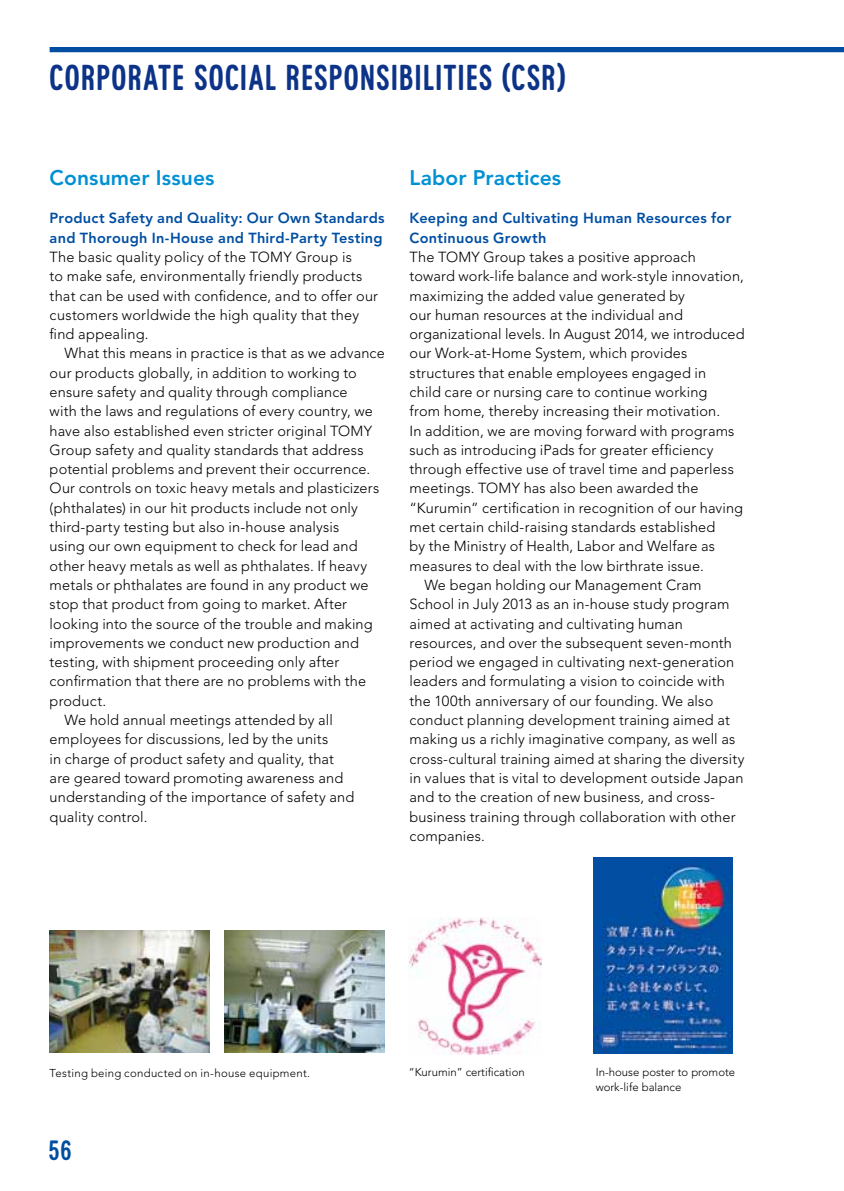
<style>
.page{position:relative;width:844px;height:1191px;background:#fff}
.page>*{position:absolute;margin:0;border:0;box-sizing:border-box;transform-origin:0 0}
.t1{font:35px "Colaba";letter-spacing:.03em;color:#0c3388}
.t2{font:27.12px "Colaba";color:#004ea2}
.t3{font:800 21px "Avenir";letter-spacing:.005em;color:#0090d4}
.t4{font:300 14.53px/19.2px "Avenir";letter-spacing:.01em;color:#000}
.t5{font:800 14.53px/19.2px "Avenir";letter-spacing:.02em;color:#004ea2}
.t6{font:300 11.38px/14.9px "Avenir";color:#000}
.t7{font:300 11.38px "Avenir";letter-spacing:.025em;color:#000}
</style>
<div class="page">
<div style="left:50px;top:47px;width:793px;height:5px;background:#004ea2"></div>
<img style="left:50px;top:930px;width:159px;height:123px">
<img style="left:408px;top:917px;width:133px;height:137px">
<img style="left:224px;top:930px;width:160px;height:123px">
<img style="left:593px;top:857px;width:139px;height:196px">
<h1 class="t1" style="left:50px;top:58px;width:517px">CORPORATE SOCIAL RESPONSIBILITIES (CSR)</h1>
<h3 class="t3" style="left:50px;top:165px;width:166px">Consumer Issues</h3>
<p class="t5" style="left:50px;top:209px;width:336px">Product Safety and Quality: Our Own Standards and Thorough In-House and Third-Party Testing</p>
<p class="t4" style="left:50px;top:247px;width:330px">The basic quality policy of the TOMY Group is<br>to make safe, environmentally friendly products that can be used with confidence, and to offer our customers worldwide the high quality that they find appealing.</p>
<p class="t4" style="left:64px;top:344px;width:322px">What this means in practice is that as we advance</p>
<p class="t4" style="left:50px;top:363px;width:309px">our products globally, in addition to working to</p>
<p class="t4" style="left:50px;top:382px;width:299px">ensure safety and quality through compliance</p>
<p class="t4" style="left:50px;top:401px;width:325px">with the laws and regulations of every country, we</p>
<p class="t4" style="left:50px;top:421px;width:324px">have also established even stricter original TOMY</p>
<p class="t4" style="left:50px;top:440px;width:315px">Group safety and quality standards that address</p>
<p class="t4" style="left:50px;top:459px;width:322px">potential problems and prevent their occurrence.</p>
<p class="t4" style="left:50px;top:479px;width:331px">Our controls on toxic heavy metals and plasticizers</p>
<p class="t4" style="left:50px;top:498px;width:310px">(phthalates) in our hit products include not only</p>
<p class="t4" style="left:50px;top:517px;width:291px">third-party testing but also in-house analysis</p>
<p class="t4" style="left:50px;top:537px;width:309px">using our own equipment to check for lead and</p>
<p class="t4" style="left:50px;top:556px;width:319px">other heavy metals as well as phthalates. If heavy</p>
<p class="t4" style="left:50px;top:575px;width:320px">metals or phthalates are found in any product we</p>
<p class="t4" style="left:50px;top:594px;width:299px">stop that product from going to market. After</p>
<p class="t4" style="left:50px;top:614px;width:324px">looking into the source of the trouble and making</p>
<p class="t4" style="left:50px;top:633px;width:311px">improvements we conduct new production and</p>
<p class="t4" style="left:50px;top:652px;width:291px">testing, with shipment proceeding only after</p>
<p class="t4" style="left:50px;top:672px;width:318px">confirmation that there are no problems with the</p>
<p class="t4" style="left:50px;top:691px;width:58px">product.</p>
<p class="t4" style="left:64px;top:710px;width:270px">We hold annual meetings attended by all</p>
<p class="t4" style="left:50px;top:729px;width:280px">employees for discussions, led by the units</p>
<p class="t4" style="left:50px;top:749px;width:286px">in charge of product safety and quality, that</p>
<p class="t4" style="left:50px;top:768px;width:295px">are geared toward promoting awareness and</p>
<p class="t4" style="left:50px;top:787px;width:306px">understanding of the importance of safety and</p>
<p class="t4" style="left:50px;top:807px;width:99px">quality control.</p>
<h3 class="t3" style="left:409px;top:165px;width:153px">Labor Practices</h3>
<p class="t5" style="left:409px;top:209px;width:323px">Keeping and Cultivating Human Resources for<br>Continuous Growth</p>
<p class="t4" style="left:409px;top:247px;width:288px">The TOMY Group takes a positive approach</p>
<p class="t4" style="left:409px;top:266px;width:336px">toward work-life balance and work-style innovation,</p>
<p class="t4" style="left:409px;top:286px;width:277px">maximizing the added value generated by</p>
<p class="t4" style="left:409px;top:305px;width:275px">our human resources at the individual and</p>
<p class="t4" style="left:409px;top:324px;width:336px">organizational levels. In August 2014, we introduced</p>
<p class="t4" style="left:409px;top:344px;width:279px">our Work-at-Home System, which provides</p>
<p class="t4" style="left:409px;top:363px;width:298px">structures that enable employees engaged in</p>
<p class="t4" style="left:409px;top:382px;width:299px">child care or nursing care to continue working</p>
<p class="t4" style="left:409px;top:401px;width:312px">from home, thereby increasing their motivation.</p>
<p class="t4" style="left:409px;top:421px;width:326px">In addition, we are moving forward with programs</p>
<p class="t4" style="left:409px;top:440px;width:305px">such as introducing iPads for greater efficiency</p>
<p class="t4" style="left:409px;top:459px;width:326px">through effective use of travel time and paperless</p>
<p class="t4" style="left:409px;top:479px;width:290px">meetings. TOMY has also been awarded the</p>
<p class="t4" style="left:409px;top:498px;width:335px">“Kurumin” certification in recognition of our having</p>
<p class="t4" style="left:409px;top:517px;width:307px">met certain child-raising standards established</p>
<p class="t4" style="left:409px;top:537px;width:307px">by the Ministry of Health, Labor and Welfare as</p>
<p class="t4" style="left:409px;top:556px;width:296px">measures to deal with the low birthrate issue.</p>
<p class="t4" style="left:424px;top:575px;width:278px">We began holding our Management Cram</p>
<p class="t4" style="left:409px;top:594px;width:321px">School in July 2013 as an in-house study program</p>
<p class="t4" style="left:409px;top:614px;width:274px">aimed at activating and cultivating human</p>
<p class="t4" style="left:409px;top:633px;width:324px">resources, and over the subsequent seven-month</p>
<p class="t4" style="left:409px;top:652px;width:326px">period we engaged in cultivating next-generation</p>
<p class="t4" style="left:409px;top:672px;width:316px">leaders and formulating a vision to coincide with</p>
<p class="t4" style="left:409px;top:691px;width:305px">the 100th anniversary of our founding. We also</p>
<p class="t4" style="left:409px;top:710px;width:322px">conduct planning development training aimed at</p>
<p class="t4" style="left:409px;top:729px;width:327px">making us a richly imaginative company, as well as</p>
<p class="t4" style="left:409px;top:749px;width:336px">cross-cultural training aimed at sharing the diversity</p>
<p class="t4" style="left:409px;top:768px;width:335px">in values that is vital to development outside Japan</p>
<p class="t4" style="left:409px;top:787px;width:307px">and to the creation of new business, and cross-</p>
<p class="t4" style="left:409px;top:807px;width:327px">business training through collaboration with other</p>
<p class="t4" style="left:409px;top:826px;width:77px">companies.</p>
<p class="t7" style="left:50px;top:1066px;width:262px">Testing being conducted on in-house equipment.</p>
<p class="t6" style="left:408px;top:1064px;width:117px">“Kurumin” certification</p>
<p class="t6" style="left:595px;top:1064px;width:141px">In-house poster to promote work-life balance</p>
<h2 class="t2" style="left:49px;top:1135px;width:24px">56</h2>
</div>
